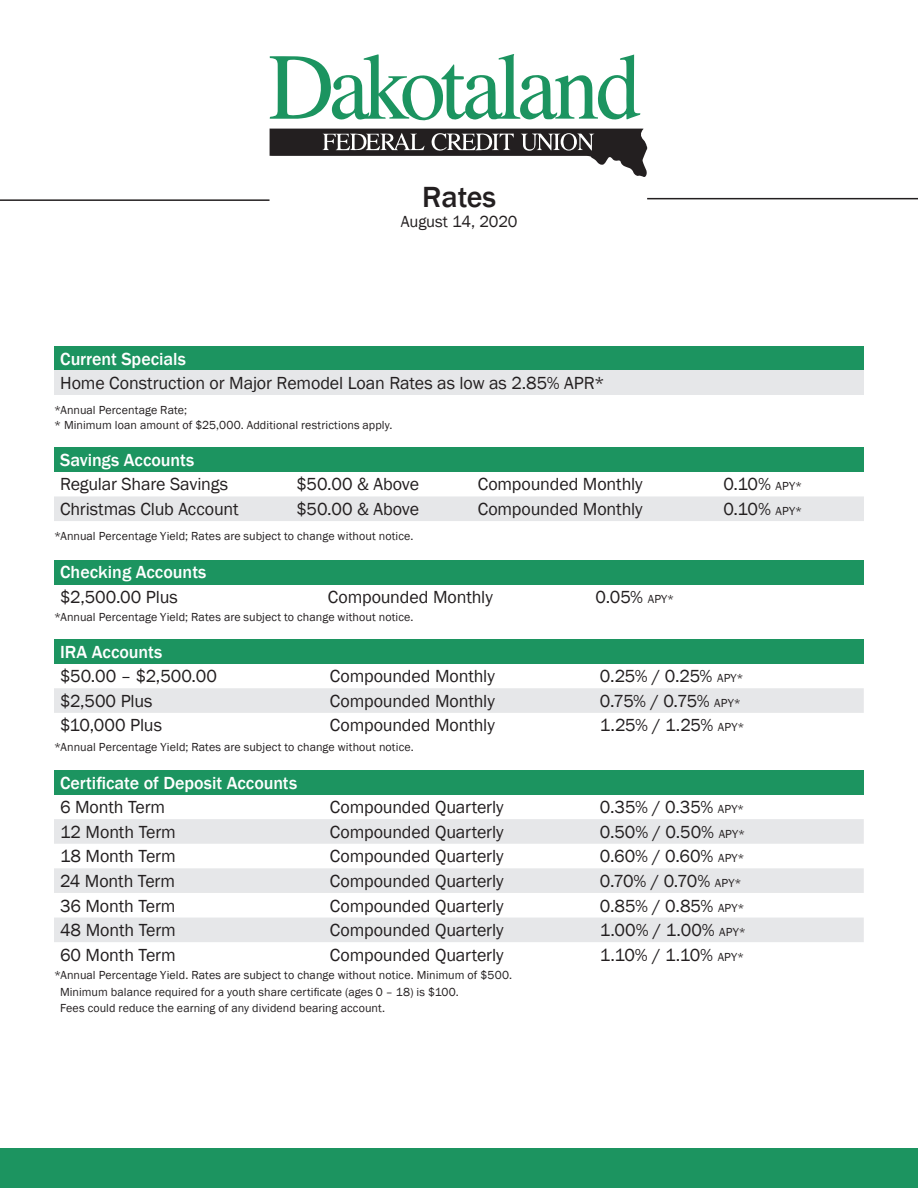
<style>
.page{position:relative;width:918px;height:1188px;background:#fff}
.page>*{position:absolute;margin:0;border:0;box-sizing:border-box;transform-origin:0 0}
.t1{font:500 30px "Franklin Gothic";color:#231f20}
.t2{font:18px "Franklin Gothic";letter-spacing:-.01em;color:#231f20}
.t3{font:500 18px "Franklin Gothic";color:#fff}
.t4{font:16.5px "Franklin Gothic";letter-spacing:-.01em;color:#231f20}
.t5{font:12px/15px "Franklin Gothic";letter-spacing:.01em;color:#231f20}
.s1{font-size:12px}
</style>
<div class="page">
<svg style="left:270px;top:129px;width:377px;height:48px"></svg>
<svg style="left:270px;top:54px;width:370px;height:67px"></svg>
<hr style="left:0;top:199px;width:270px;height:2px;background:#231f20">
<hr style="left:647px;top:198px;width:271px;height:1px;background:#231f20">
<div style="left:0;top:1148px;width:918px;height:40px;background:#1c9460"></div>
<div style="left:54px;top:346px;width:810px;height:25px;background:#1c9460"></div>
<div style="left:54px;top:371px;width:810px;height:24px;background:#e6e7e9"></div>
<div style="left:54px;top:447px;width:810px;height:25px;background:#1c9460"></div>
<div style="left:54px;top:496px;width:810px;height:25px;background:#e6e7e9"></div>
<div style="left:54px;top:560px;width:810px;height:24px;background:#1c9460"></div>
<div style="left:54px;top:639px;width:810px;height:25px;background:#1c9460"></div>
<div style="left:54px;top:688px;width:810px;height:25px;background:#e6e7e9"></div>
<div style="left:54px;top:770px;width:810px;height:25px;background:#1c9460"></div>
<svg style="left:54px;top:819px;width:810px;height:123px;fill:#e6e7e9"></svg>
<p class="t1" style="left:422px;top:178px;width:76px">Rates</p>
<p class="t4" style="left:401px;top:211px;width:118px">August 14, 2020</p>
<p class="t3" style="left:60px;top:347px;width:127px">Current Specials</p>
<p class="t2" style="left:60px;top:372px;width:546px">Home Construction or Major Remodel Loan Rates as low as 2.85% APR*</p>
<p class="t5" style="left:54px;top:403px;width:340px">*Annual Percentage Rate;<br>* Minimum loan amount of $25,000. Additional restrictions apply.</p>
<p class="t3" style="left:60px;top:449px;width:136px">Savings Accounts</p>
<p class="t2" style="left:60px;top:473px;width:170px">Regular Share Savings</p>
<p class="t2" style="left:296px;top:473px;width:124px">$50.00 &amp; Above</p>
<p class="t2" style="left:478px;top:473px;width:166px">Compounded Monthly</p>
<p class="t2" style="left:723px;top:473px;width:80px">0.10% <span class="s1">APY*</span></p>
<p class="t2" style="left:60px;top:498px;width:180px">Christmas Club Account</p>
<p class="t2" style="left:296px;top:498px;width:124px">$50.00 &amp; Above</p>
<p class="t2" style="left:478px;top:498px;width:166px">Compounded Monthly</p>
<p class="t2" style="left:723px;top:498px;width:80px">0.10% <span class="s1">APY*</span></p>
<p class="t5" style="left:54px;top:528px;width:361px">*Annual Percentage Yield; Rates are subject to change without notice.</p>
<p class="t3" style="left:60px;top:561px;width:148px">Checking Accounts</p>
<p class="t2" style="left:60px;top:586px;width:119px">$2,500.00 Plus</p>
<p class="t2" style="left:328px;top:586px;width:166px">Compounded Monthly</p>
<p class="t2" style="left:596px;top:586px;width:80px">0.05% <span class="s1">APY*</span></p>
<p class="t5" style="left:54px;top:610px;width:361px">*Annual Percentage Yield; Rates are subject to change without notice.</p>
<p class="t3" style="left:60px;top:641px;width:104px">IRA Accounts</p>
<p class="t2" style="left:60px;top:665px;width:159px">$50.00 – $2,500.00</p>
<p class="t2" style="left:330px;top:665px;width:166px">Compounded Monthly</p>
<p class="t2" style="left:600px;top:665px;width:145px">0.25% / 0.25% <span class="s1">APY*</span></p>
<p class="t2" style="left:60px;top:690px;width:94px">$2,500 Plus</p>
<p class="t2" style="left:330px;top:690px;width:166px">Compounded Monthly</p>
<p class="t2" style="left:600px;top:690px;width:142px">0.75% / 0.75% <span class="s1">APY*</span></p>
<p class="t2" style="left:60px;top:714px;width:104px">$10,000 Plus</p>
<p class="t2" style="left:330px;top:714px;width:166px">Compounded Monthly</p>
<p class="t2" style="left:600px;top:714px;width:146px">1.25% / 1.25% <span class="s1">APY*</span></p>
<p class="t5" style="left:54px;top:740px;width:361px">*Annual Percentage Yield; Rates are subject to change without notice.</p>
<p class="t3" style="left:60px;top:771px;width:239px">Certificate of Deposit Accounts</p>
<p class="t2" style="left:60px;top:796px;width:107px">6 Month Term</p>
<p class="t2" style="left:330px;top:796px;width:175px">Compounded Quarterly</p>
<p class="t2" style="left:600px;top:796px;width:146px">0.35% / 0.35% <span class="s1">APY*</span></p>
<p class="t2" style="left:60px;top:821px;width:117px">12 Month Term</p>
<p class="t2" style="left:330px;top:821px;width:175px">Compounded Quarterly</p>
<p class="t2" style="left:600px;top:821px;width:147px">0.50% / 0.50% <span class="s1">APY*</span></p>
<p class="t2" style="left:60px;top:845px;width:117px">18 Month Term</p>
<p class="t2" style="left:330px;top:845px;width:175px">Compounded Quarterly</p>
<p class="t2" style="left:600px;top:845px;width:146px">0.60% / 0.60% <span class="s1">APY*</span></p>
<p class="t2" style="left:60px;top:870px;width:117px">24 Month Term</p>
<p class="t2" style="left:330px;top:870px;width:175px">Compounded Quarterly</p>
<p class="t2" style="left:600px;top:870px;width:143px">0.70% / 0.70% <span class="s1">APY*</span></p>
<p class="t2" style="left:60px;top:894px;width:117px">36 Month Term</p>
<p class="t2" style="left:330px;top:894px;width:175px">Compounded Quarterly</p>
<p class="t2" style="left:600px;top:894px;width:146px">0.85% / 0.85% <span class="s1">APY*</span></p>
<p class="t2" style="left:60px;top:919px;width:117px">48 Month Term</p>
<p class="t2" style="left:330px;top:919px;width:175px">Compounded Quarterly</p>
<p class="t2" style="left:600px;top:919px;width:147px">1.00% / 1.00% <span class="s1">APY*</span></p>
<p class="t2" style="left:60px;top:944px;width:117px">60 Month Term</p>
<p class="t2" style="left:330px;top:944px;width:175px">Compounded Quarterly</p>
<p class="t2" style="left:600px;top:944px;width:146px">1.10% / 1.10% <span class="s1">APY*</span></p>
<p class="t5" style="left:60px;top:967px;width:454px;line-height:16.5px;text-indent:-6px">*Annual Percentage Yield. Rates are subject to change without notice. Minimum of $500.<br>Minimum balance required for a youth share certificate (ages 0 – 18) is $100.</p>
<p class="t5" style="left:60px;top:1001px;width:327px">Fees could reduce the earning of any dividend bearing account.</p>
</div>
